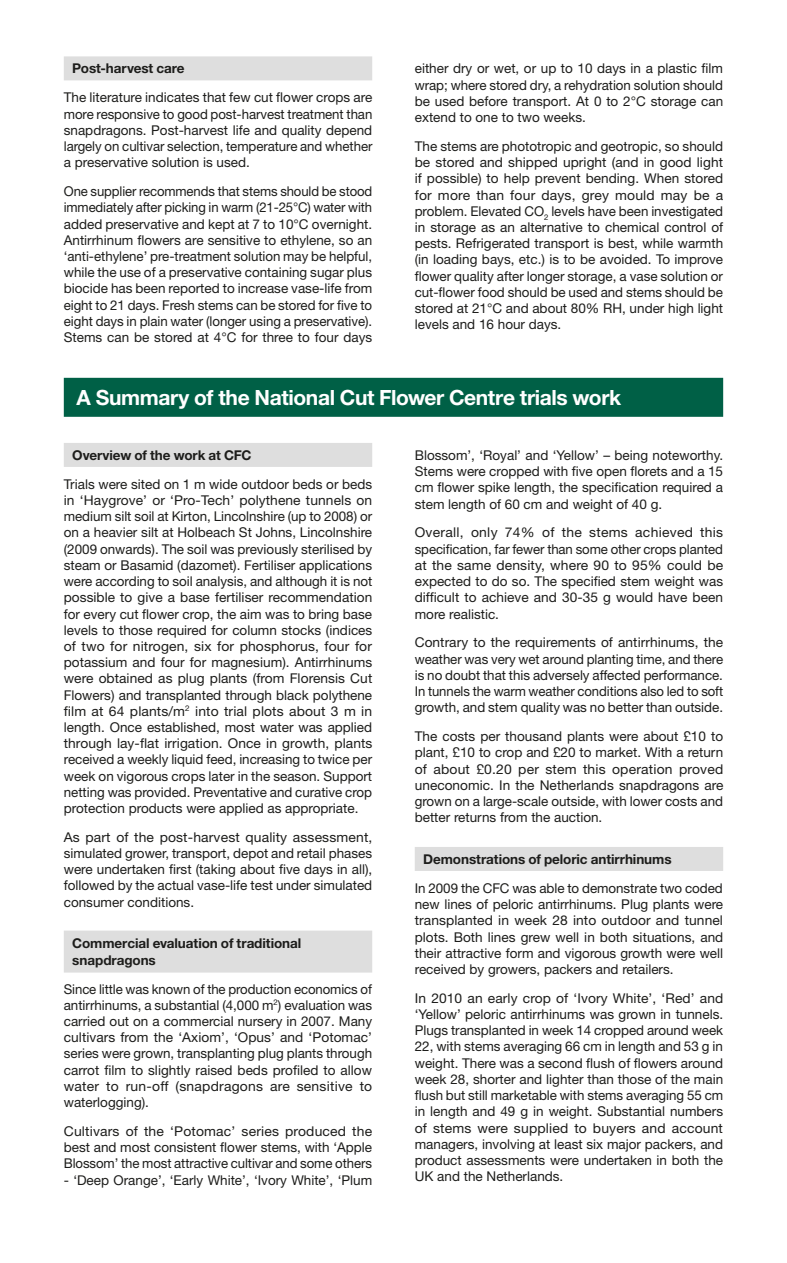
<style>
.page{position:relative;width:787px;height:1263px;background:#fff}
.page>*{position:absolute;margin:0;border:0;box-sizing:border-box;transform-origin:0 0}
.t1{font:700 21px "Helvetica Neue LT Std";letter-spacing:-.02em;color:#fff}
.t2{font:13.5px/16.2px "Helvetica Neue LT Std";color:#1d1d1b;text-align:justify}
.t3{font:700 13.5px/16.2px "Helvetica Neue LT Std";letter-spacing:-.005em;color:#1d1d1b}
</style>
<div class="page">
<div style="left:64px;top:56px;width:308px;height:24px;background:#dedede"></div>
<div style="left:64px;top:378px;width:659px;height:39px;background:#006046"></div>
<div style="left:64px;top:443px;width:308px;height:24px;background:#dedede"></div>
<div style="left:64px;top:930px;width:308px;height:42px;background:#dedede"></div>
<div style="left:415px;top:847px;width:308px;height:24px;background:#dedede"></div>
<p class="t3" style="left:72px;top:60px;width:114px">Post-harvest care</p>
<p class="t2" style="left:64px;top:89px;width:310px">The literature indicates that few cut flower crops are more responsive to good post-harvest treatment than snapdragons. Post-harvest life and quality depend largely on cultivar selection, temperature and whether a preservative solution is used.</p>
<p class="t2" style="left:64px;top:183px;width:310px">One supplier recommends that stems should be stood immediately after picking in warm (21-25°C) water with added preservative and kept at 7 to 10°C overnight.<br>Antirrhinum flowers are sensitive to ethylene, so an ‘anti-ethylene’ pre-treatment solution may be helpful, while the use of a preservative containing sugar plus biocide has been reported to increase vase-life from eight to 21 days. Fresh stems can be stored for five to eight days in plain water (longer using a preservative).<br>Stems can be stored at 4°C for three to four days</p>
<p class="t2" style="left:415px;top:60px;width:310px">either dry or wet, or up to 10 days in a plastic film wrap; where stored dry, a rehydration solution should be used before transport. At 0 to 2°C storage can extend to one to two weeks.</p>
<p class="t2" style="left:415px;top:138px;width:310px">The stems are phototropic and geotropic, so should be stored and shipped upright (and in good light if possible) to help prevent bending. When stored for more than four days, grey mould may be a problem. Elevated CO<sub>2</sub> levels have been investigated in storage as an alternative to chemical control of pests. Refrigerated transport is best, while warmth (in loading bays, etc.) is to be avoided. To improve flower quality after longer storage, a vase solution or cut-flower food should be used and stems should be stored at 21°C and about 80% RH, under high light levels and 16 hour days.</p>
<h1 class="t1" style="left:77px;top:385px;width:546px">A Summary of the National Cut Flower Centre trials work</h1>
<p class="t3" style="left:72px;top:447px;width:181px">Overview of the work at CFC</p>
<p class="t2" style="left:64px;top:476px;width:310px">Trials were sited on 1 m wide outdoor beds or beds in ‘Haygrove’ or ‘Pro-Tech’ polythene tunnels on medium silt soil at Kirton, Lincolnshire (up to 2008) or on a heavier silt at Holbeach St Johns, Lincolnshire (2009 onwards). The soil was previously sterilised by steam or Basamid (dazomet). Fertiliser applications were according to soil analysis, and although it is not possible to give a base fertiliser recommendation for every cut flower crop, the aim was to bring base levels to those required for column stocks (indices of two for nitrogen, six for phosphorus, four for potassium and four for magnesium). Antirrhinums were obtained as plug plants (from Florensis Cut Flowers) and transplanted through black polythene film at 64 plants/m<sup>2</sup> into trial plots about 3 m in length. Once established, most water was applied through lay-flat irrigation. Once in growth, plants received a weekly liquid feed, increasing to twice per week on vigorous crops later in the season. Support netting was provided. Preventative and curative crop protection products were applied as appropriate.</p>
<p class="t2" style="left:64px;top:829px;width:310px">As part of the post-harvest quality assessment, simulated grower, transport, depot and retail phases were undertaken first (taking about five days in all), followed by the actual vase-life test under simulated consumer conditions.</p>
<p class="t3" style="left:72px;top:935px;width:230px">Commercial evaluation of traditional snapdragons</p>
<p class="t2" style="left:64px;top:980px;width:310px">Since little was known of the production economics of antirrhinums, a substantial (4,000 m<sup>2</sup>) evaluation was carried out on a commercial nursery in 2007. Many cultivars from the ‘Axiom’, ‘Opus’ and ‘Potomac’ series were grown, transplanting plug plants through carrot film to slightly raised beds profiled to allow water to run-off (snapdragons are sensitive to waterlogging).</p>
<p class="t2" style="left:64px;top:1123px;width:310px">Cultivars of the ‘Potomac’ series produced the best and most consistent flower stems, with ‘Apple Blossom’ the most attractive cultivar and some others</p>
<p class="t2" style="left:64px;top:1171px;width:310px">- ‘Deep Orange’, ‘Early White’, ‘Ivory White’, ‘Plum</p>
<p class="t2" style="left:415px;top:447px;width:310px">Blossom’, ‘Royal’ and ‘Yellow’ – being noteworthy.<br>Stems were cropped with five open florets and a 15 cm flower spike length, the specification required a stem length of 60 cm and weight of 40 g.</p>
<p class="t2" style="left:415px;top:524px;width:310px">Overall, only 74% of the stems achieved this specification, far fewer than some other crops planted at the same density, where 90 to 95% could be expected to do so. The specified stem weight was difficult to achieve and 30-35 g would have been more realistic.</p>
<p class="t2" style="left:415px;top:634px;width:310px">Contrary to the requirements of antirrhinums, the weather was very wet around planting time, and there is no doubt that this adversely affected performance.<br>In tunnels the warm weather conditions also led to soft growth, and stem quality was no better than outside.</p>
<p class="t2" style="left:415px;top:728px;width:310px">The costs per thousand plants were about £10 to plant, £10 to crop and £20 to market. With a return of about £0.20 per stem this operation proved uneconomic. In the Netherlands snapdragons are grown on a large-scale outside, with lower costs and better returns from the auction.</p>
<p class="t3" style="left:423px;top:851px;width:250px">Demonstrations of peloric antirrhinums</p>
<p class="t2" style="left:415px;top:880px;width:310px">In 2009 the CFC was able to demonstrate two coded new lines of peloric antirrhinums. Plug plants were transplanted in week 28 into outdoor and tunnel plots. Both lines grew well in both situations, and their attractive form and vigorous growth were well received by growers, packers and retailers.</p>
<p class="t2" style="left:415px;top:990px;width:310px">In 2010 an early crop of ‘Ivory White’, ‘Red’ and ‘Yellow’ peloric antirrhinums was grown in tunnels.<br>Plugs transplanted in week 14 cropped around week 22, with stems averaging 66 cm in length and 53 g in weight. There was a second flush of flowers around week 28, shorter and lighter than those of the main flush but still marketable with stems averaging 55 cm in length and 49 g in weight. Substantial numbers of stems were supplied to buyers and account managers, involving at least six major packers, and product assessments were undertaken in both the UK and the Netherlands.</p>
</div>
